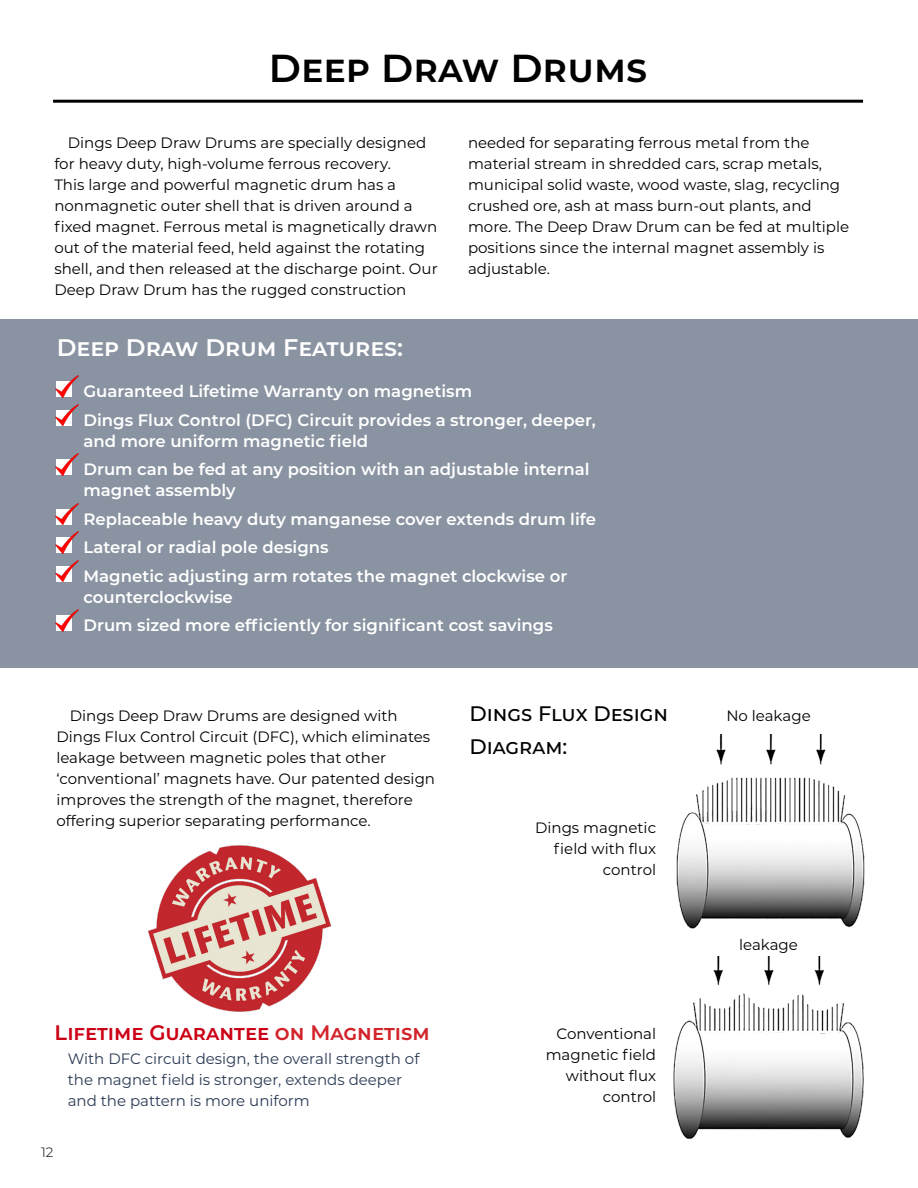
<style>
.page{position:relative;width:918px;height:1188px;background:#fff}
.page>*{position:absolute;margin:0;border:0;box-sizing:border-box;transform-origin:0 0}
.t1{font:600 39px "Montserrat";color:#000}
.t2{font:600 24px "Montserrat";color:#fff}
.t3{font:600 21px "Montserrat";color:#cc0115}
.t4{font:500 21px/33px "Montserrat";color:#000}
.t5{font:600 16.5px/28.5px "Montserrat";color:#fff}
.t6{font:15px/21px "Montserrat";color:#000}
.t7{font:15px/21px "Montserrat";color:#2b3b54}
.t8{font:300 13.5px "Montserrat";color:#000}
.s1{color:#d2232a}
</style>
<div class="page">
<div style="left:0;top:319px;width:918px;height:349px;background:#8a93a1"></div>
<hr style="left:53px;top:100px;width:810px;height:3px;background:#000">
<img style="left:56px;top:376px;width:22px;height:21px">
<img style="left:56px;top:404px;width:22px;height:22px">
<img style="left:56px;top:454px;width:22px;height:21px">
<img style="left:56px;top:503px;width:22px;height:22px">
<img style="left:56px;top:532px;width:22px;height:21px">
<img style="left:56px;top:560px;width:22px;height:22px">
<img style="left:56px;top:610px;width:22px;height:21px">
<img style="left:673px;top:956px;width:191px;height:183px">
<img style="left:676px;top:734px;width:189px;height:195px">
<img style="left:147px;top:845px;width:185px;height:167px">
<h1 class="t1" style="left:269px;top:41px;width:380px">Deep Draw Drums</h1>
<p class="t6" style="left:54px;top:131px;width:385px;text-indent:14px">Dings Deep Draw Drums are specially designed for heavy duty, high-volume ferrous recovery.<br>This large and powerful magnetic drum has a nonmagnetic outer shell that is driven around a fixed magnet. Ferrous metal is magnetically drawn out of the material feed, held against the rotating shell, and then released at the discharge point. Our Deep Draw Drum has the rugged construction</p>
<h2 class="t2" style="left:57px;top:331px;width:348px">Deep Draw Drum Features:</h2>
<p class="t6" style="left:468px;top:131px;width:383px">needed for separating ferrous metal from the material stream in shredded cars, scrap metals, municipal solid waste, wood waste, slag, recycling crushed ore, ash at mass burn-out plants, and more. The Deep Draw Drum can be fed at multiple positions since the internal magnet assembly is adjustable.</p>
<p class="t5" style="left:83px;top:376px;width:514px">Guaranteed Lifetime Warranty on magnetism<br>Dings Flux Control (DFC) Circuit provides a stronger, deeper,</p>
<p class="t5" style="left:83px;top:426px;width:508px">and more uniform magnetic field<br>Drum can be fed at any position with an adjustable internal</p>
<p class="t5" style="left:83px;top:475px;width:514px">magnet assembly<br>Replaceable heavy duty manganese cover extends drum life Lateral or radial pole designs<br>Magnetic adjusting arm rotates the magnet clockwise or</p>
<p class="t5" style="left:83px;top:582px;width:471px">counterclockwise<br>Drum sized more efficiently for significant cost savings</p>
<p class="t6" style="left:56px;top:704px;width:380px;text-indent:14px">Dings Deep Draw Drums are designed with Dings Flux Control Circuit (DFC), which eliminates leakage between magnetic poles that other ‘conventional’ magnets have. Our patented design improves the strength of the magnet, therefore offering superior separating performance.</p>
<h3 class="t4" style="left:469px;top:696px;width:200px">Dings Flux Design<br>Diagram:</h3>
<p class="t6" style="left:535px;top:817px;width:123px;text-align:right">Dings magnetic field with flux control</p>
<h3 class="t3" style="left:55px;top:1018px;width:377px">Lifetime Guarantee <span class="s1">on Magnetism</span></h3>
<p class="t7" style="left:68px;top:1047px;width:353px">With DFC circuit design, the overall strength of the magnet field is stronger, extends deeper and the pattern is more uniform</p>
<p class="t8" style="left:41px;top:1143px;width:14px">12</p>
<p class="t6" style="left:546px;top:1023px;width:112px;text-align:right">Conventional magnetic field without flux control</p>
<p class="t6" style="left:726px;top:704px;width:86px">No leakage</p>
<p class="t6" style="left:739px;top:933px;width:60px">leakage</p>
</div>
